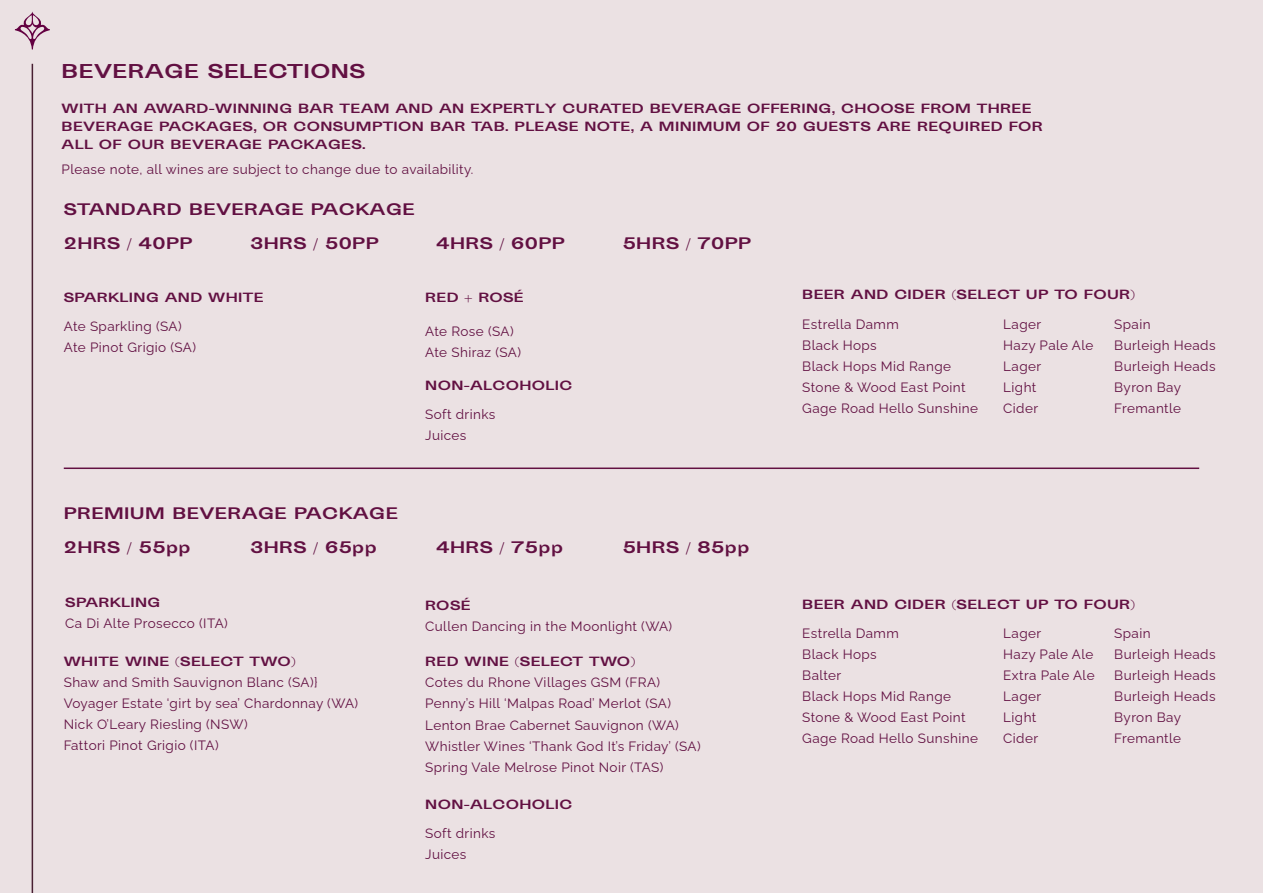
<style>
.page{position:relative;width:1263px;height:893px;background:#ebe1e3}
.page>*{position:absolute;margin:0;border:0;box-sizing:border-box;transform-origin:0 0}
.t1{font:700 18px "Sporting Grotesque";letter-spacing:.03em;color:#621042}
.t2{font:700 15px "Sporting Grotesque";letter-spacing:.03em;color:#621042}
.t3{font:13.5px/21px "Raleway";letter-spacing:.03em;color:#621042}
.t4{font:700 12px/18px "Sporting Grotesque";letter-spacing:.03em;color:#621042}
</style>
<div class="page">
<hr style="left:64px;top:467px;width:1135px;height:2px;background:#621042">
<svg style="left:15px;top:11px;width:35px;height:38px"></svg>
<hr style="left:32px;top:64px;width:1px;height:829px;background:#481f32">
<h1 class="t1" style="left:62px;top:61px;width:305px">BEVERAGE SELECTIONS</h1>
<p class="t4" style="left:62px;top:100px;width:983px">WITH AN AWARD-WINNING BAR TEAM AND AN EXPERTLY CURATED BEVERAGE OFFERING, CHOOSE FROM THREE<br>BEVERAGE PACKAGES, OR CONSUMPTION BAR TAB. PLEASE NOTE, A MINIMUM OF 20 GUESTS ARE REQUIRED FOR<br>ALL OF OUR BEVERAGE PACKAGES.</p>
<p class="t3" style="left:62px;top:158px;width:413px">Please note, all wines are subject to change due to availability.</p>
<p class="t2" style="left:64px;top:201px;width:352px">STANDARD BEVERAGE PACKAGE</p>
<p class="t2" style="left:64px;top:235px;width:130px">2HRS / 40PP</p>
<p class="t2" style="left:250px;top:235px;width:130px">3HRS / 50PP</p>
<p class="t2" style="left:436px;top:235px;width:130px">4HRS / 60PP</p>
<p class="t2" style="left:623px;top:235px;width:130px">5HRS / 70PP</p>
<p class="t4" style="left:64px;top:289px;width:201px">SPARKLING AND WHITE</p>
<p class="t3" style="left:64px;top:314px;width:134px">Ate Sparkling (SA)<br>Ate Pinot Grigio (SA)</p>
<p class="t2" style="left:64px;top:505px;width:336px">PREMIUM BEVERAGE PACKAGE</p>
<p class="t4" style="left:425px;top:289px;width:100px">RED + ROSÉ</p>
<p class="t3" style="left:425px;top:319px;width:97px">Ate Rose (SA)<br>Ate Shiraz (SA)</p>
<p class="t4" style="left:425px;top:377px;width:149px">NON-ALCOHOLIC</p>
<p class="t3" style="left:425px;top:403px;width:72px">Soft drinks<br>Juices</p>
<p class="t2" style="left:64px;top:539px;width:128px">2HRS / 55pp</p>
<p class="t2" style="left:250px;top:539px;width:128px">3HRS / 65pp</p>
<p class="t2" style="left:436px;top:539px;width:128px">4HRS / 75pp</p>
<p class="t2" style="left:623px;top:539px;width:128px">5HRS / 85pp</p>
<p class="t4" style="left:65px;top:594px;width:97px">SPARKLING</p>
<p class="t3" style="left:65px;top:611px;width:164px">Ca Di Alte Prosecco (ITA)</p>
<p class="t4" style="left:64px;top:653px;width:233px">WHITE WINE (SELECT TWO)</p>
<p class="t3" style="left:64px;top:670px;width:296px">Shaw and Smith Sauvignon Blanc (SA)} Voyager Estate ‘girt by sea’ Chardonnay (WA)<br>Nick O’Leary Riesling (NSW)<br>Fattori Pinot Grigio (ITA)</p>
<p class="t4" style="left:425px;top:597px;width:47px">ROSÉ</p>
<p class="t3" style="left:425px;top:614px;width:248px">Cullen Dancing in the Moonlight (WA)</p>
<p class="t4" style="left:425px;top:653px;width:211px">RED WINE (SELECT TWO)</p>
<p class="t3" style="left:425px;top:671px;width:277px">Cotes du Rhone Villages GSM (FRA)<br>Penny’s Hill ‘Malpas Road’ Merlot (SA)<br>Lenton Brae Cabernet Sauvignon (WA)<br>Whistler Wines ‘Thank God It’s Friday’ (SA)<br>Spring Vale Melrose Pinot Noir (TAS)</p>
<p class="t4" style="left:425px;top:795px;width:149px">NON-ALCOHOLIC</p>
<p class="t3" style="left:425px;top:821px;width:72px">Soft drinks<br>Juices</p>
<p class="t4" style="left:802px;top:286px;width:334px">BEER AND CIDER (SELECT UP TO FOUR)</p>
<p class="t3" style="left:802px;top:312px;width:98px">Estrella Damm</p>
<p class="t3" style="left:1003px;top:312px;width:39px">Lager</p>
<p class="t3" style="left:1114px;top:312px;width:38px">Spain</p>
<p class="t3" style="left:802px;top:333px;width:76px">Black Hops</p>
<p class="t3" style="left:1003px;top:333px;width:92px">Hazy Pale Ale</p>
<p class="t3" style="left:1114px;top:333px;width:103px">Burleigh Heads</p>
<p class="t3" style="left:802px;top:354px;width:150px">Black Hops Mid Range</p>
<p class="t3" style="left:1003px;top:354px;width:39px">Lager</p>
<p class="t3" style="left:1114px;top:354px;width:103px">Burleigh Heads</p>
<p class="t3" style="left:802px;top:375px;width:165px">Stone &amp; Wood East Point</p>
<p class="t3" style="left:1003px;top:375px;width:35px">Light</p>
<p class="t3" style="left:1114px;top:375px;width:68px">Byron Bay</p>
<p class="t3" style="left:802px;top:396px;width:177px">Gage Road Hello Sunshine</p>
<p class="t3" style="left:1003px;top:396px;width:36px">Cider</p>
<p class="t3" style="left:1114px;top:396px;width:68px">Fremantle</p>
<p class="t4" style="left:802px;top:595px;width:334px">BEER AND CIDER (SELECT UP TO FOUR)</p>
<p class="t3" style="left:802px;top:621px;width:98px">Estrella Damm</p>
<p class="t3" style="left:1003px;top:621px;width:39px">Lager</p>
<p class="t3" style="left:1114px;top:621px;width:38px">Spain</p>
<p class="t3" style="left:802px;top:642px;width:76px">Black Hops</p>
<p class="t3" style="left:1003px;top:642px;width:92px">Hazy Pale Ale</p>
<p class="t3" style="left:1114px;top:642px;width:103px">Burleigh Heads</p>
<p class="t3" style="left:802px;top:663px;width:41px">Balter</p>
<p class="t3" style="left:1003px;top:663px;width:93px">Extra Pale Ale</p>
<p class="t3" style="left:1114px;top:663px;width:103px">Burleigh Heads</p>
<p class="t3" style="left:802px;top:684px;width:150px">Black Hops Mid Range</p>
<p class="t3" style="left:1003px;top:684px;width:39px">Lager</p>
<p class="t3" style="left:1114px;top:684px;width:103px">Burleigh Heads</p>
<p class="t3" style="left:802px;top:705px;width:165px">Stone &amp; Wood East Point</p>
<p class="t3" style="left:1003px;top:705px;width:35px">Light</p>
<p class="t3" style="left:1114px;top:705px;width:68px">Byron Bay</p>
<p class="t3" style="left:802px;top:726px;width:177px">Gage Road Hello Sunshine</p>
<p class="t3" style="left:1003px;top:726px;width:36px">Cider</p>
<p class="t3" style="left:1114px;top:726px;width:68px">Fremantle</p>
</div>
